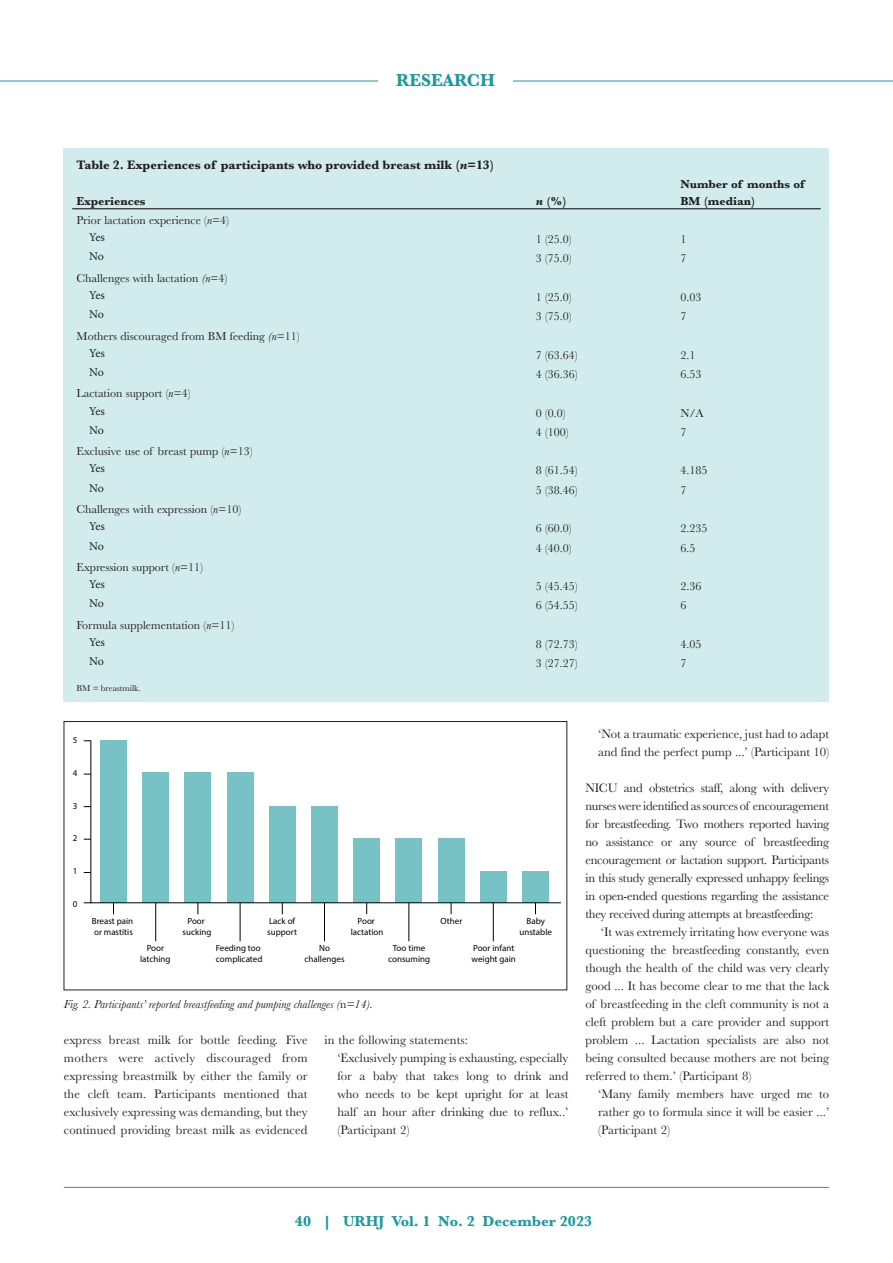
<style>
.page{position:relative;width:893px;height:1263px;background:#fff}
.page>*{position:absolute;margin:0;border:0;box-sizing:border-box;transform-origin:0 0}
.t1{font:700 18px "Baskerville";color:#1c9a9f}
.t2{font:700 15px "Baskerville";color:#1c9a9f}
.BODY_TEXT_INDENT{font:12.75px/18px "Baskerville";color:#231f20;text-align:justify}
.BODY_TEXT_1ST_PARAGRAPH{font:12.75px/18px "Baskerville";letter-spacing:-.02em;color:#231f20;text-align:justify}
.TABLE_HEAD{font:700 12.75px "Baskerville";color:#231f20}
.TABLE_COPY{font:12px "Baskerville";color:#231f20}
.CAPTIONS{font:italic 12px "Baskerville";color:#231f20}
.TABLE_FIELD_NAME{font:700 12px/16.5px "Baskerville";color:#231f20}
.TABLE_COPY_INDENT{font:12px "Minion Pro";letter-spacing:-.025em;color:#231f20}
.t3{font:9px/10.8px "Myriad Pro";color:#000;text-align:center}
.TABLE_FOOTNOTE{font:9px "Baskerville";color:#231f20}
.s1{font-style:italic}
.s2{font-style:normal}
</style>
<div class="page">
<hr style="left:64px;top:1187px;width:765px;height:1px;background:#1c9a9f">
<hr style="left:0;top:81px;width:378px;height:1px;background:#1c9a9f">
<hr style="left:513px;top:81px;width:380px;height:1px;background:#1c9a9f">
<div style="left:64px;top:149px;width:765px;height:553px;background:#d2ebec"></div>
<hr style="left:72px;top:208px;width:459px;height:1px;background:#000">
<hr style="left:531px;top:208px;width:145px;height:1px;background:#000">
<hr style="left:676px;top:208px;width:145px;height:1px;background:#000">
<hr style="left:90px;top:740px;width:1px;height:163px;background:#000">
<div style="left:100px;top:741px;width:27px;height:162px;background:#77c2c5"></div>
<div style="left:142px;top:772px;width:27px;height:131px;background:#77c2c5"></div>
<hr style="left:155px;top:903px;width:1px;height:38px;background:#000">
<div style="left:184px;top:772px;width:27px;height:131px;background:#77c2c5"></div>
<div style="left:227px;top:772px;width:27px;height:131px;background:#77c2c5"></div>
<hr style="left:240px;top:903px;width:1px;height:38px;background:#000">
<div style="left:269px;top:806px;width:27px;height:97px;background:#77c2c5"></div>
<div style="left:311px;top:806px;width:27px;height:97px;background:#77c2c5"></div>
<hr style="left:324px;top:903px;width:1px;height:38px;background:#000">
<div style="left:353px;top:838px;width:27px;height:65px;background:#77c2c5"></div>
<div style="left:395px;top:838px;width:27px;height:65px;background:#77c2c5"></div>
<hr style="left:408px;top:903px;width:1px;height:38px;background:#000">
<div style="left:438px;top:838px;width:27px;height:65px;background:#77c2c5"></div>
<div style="left:480px;top:871px;width:27px;height:32px;background:#77c2c5"></div>
<hr style="left:493px;top:903px;width:1px;height:38px;background:#000">
<div style="left:522px;top:871px;width:27px;height:32px;background:#77c2c5"></div>
<hr style="left:84px;top:902px;width:477px;height:1px;background:#000">
<div style="left:64px;top:721px;width:503px;height:269px;border:1px solid #231f20"></div>
<h1 class="t1" style="left:396px;top:67px;width:100px">RESEARCH</h1>
<p class="TABLE_HEAD" style="left:77px;top:156px;width:419px">Table 2. Experiences of participants who provided breast milk (<span class="s1">n</span>=13)</p>
<p class="TABLE_FIELD_NAME" style="left:77px;top:192px;width:71px">Experiences</p>
<p class="TABLE_FIELD_NAME" style="left:536px;top:192px;width:32px"><span class="s1">n</span> (%)</p>
<p class="TABLE_FIELD_NAME" style="left:680px;top:176px;width:126px">Number of months of<br>BM (median)</p>
<p class="TABLE_COPY" style="left:77px;top:212px;width:154px">Prior lactation experience (<span class="s1">n</span>=4)</p>
<p class="TABLE_COPY_INDENT" style="left:89px;top:229px;width:17px">Yes</p>
<p class="TABLE_COPY" style="left:536px;top:232px;width:38px">1 (25.0)</p>
<p class="TABLE_COPY" style="left:680px;top:232px;width:7px">1</p>
<p class="TABLE_COPY_INDENT" style="left:89px;top:248px;width:16px">No</p>
<p class="TABLE_COPY" style="left:536px;top:251px;width:38px">3 (75.0)</p>
<p class="TABLE_COPY" style="left:680px;top:251px;width:7px">7</p>
<p class="TABLE_COPY" style="left:77px;top:270px;width:152px">Challenges with lactation <span class="s1">(n</span>=4)</p>
<p class="TABLE_COPY_INDENT" style="left:89px;top:287px;width:17px">Yes</p>
<p class="TABLE_COPY" style="left:536px;top:289px;width:38px">1 (25.0)</p>
<p class="TABLE_COPY" style="left:680px;top:289px;width:22px">0.03</p>
<p class="TABLE_COPY_INDENT" style="left:89px;top:306px;width:16px">No</p>
<p class="TABLE_COPY" style="left:536px;top:309px;width:38px">3 (75.0)</p>
<p class="TABLE_COPY" style="left:680px;top:309px;width:7px">7</p>
<p class="TABLE_COPY" style="left:77px;top:328px;width:225px">Mothers discouraged from BM feeding <span class="s1">(n</span>=11)</p>
<p class="TABLE_COPY_INDENT" style="left:89px;top:345px;width:17px">Yes</p>
<p class="TABLE_COPY" style="left:536px;top:347px;width:44px">7 (63.64)</p>
<p class="TABLE_COPY" style="left:680px;top:347px;width:16px">2.1</p>
<p class="TABLE_COPY_INDENT" style="left:89px;top:364px;width:16px">No</p>
<p class="TABLE_COPY" style="left:536px;top:366px;width:44px">4 (36.36)</p>
<p class="TABLE_COPY" style="left:680px;top:366px;width:22px">6.53</p>
<p class="TABLE_COPY" style="left:77px;top:386px;width:115px">Lactation support (<span class="s1">n</span>=4)</p>
<p class="TABLE_COPY_INDENT" style="left:89px;top:403px;width:17px">Yes</p>
<p class="TABLE_COPY" style="left:536px;top:405px;width:32px">0 (0.0)</p>
<p class="TABLE_COPY" style="left:680px;top:405px;width:25px">N/A</p>
<p class="TABLE_COPY_INDENT" style="left:89px;top:422px;width:16px">No</p>
<p class="TABLE_COPY" style="left:536px;top:424px;width:35px">4 (100)</p>
<p class="TABLE_COPY" style="left:680px;top:424px;width:7px">7</p>
<p class="TABLE_COPY" style="left:77px;top:444px;width:178px">Exclusive use of breast pump (<span class="s1">n</span>=13)</p>
<p class="TABLE_COPY_INDENT" style="left:89px;top:461px;width:17px">Yes</p>
<p class="TABLE_COPY" style="left:536px;top:463px;width:44px">8 (61.54)</p>
<p class="TABLE_COPY" style="left:680px;top:463px;width:28px">4.185</p>
<p class="TABLE_COPY_INDENT" style="left:89px;top:480px;width:16px">No</p>
<p class="TABLE_COPY" style="left:536px;top:482px;width:44px">5 (38.46)</p>
<p class="TABLE_COPY" style="left:680px;top:482px;width:7px">7</p>
<p class="TABLE_COPY" style="left:77px;top:501px;width:166px">Challenges with expression (<span class="s1">n</span>=10)</p>
<p class="TABLE_COPY_INDENT" style="left:89px;top:518px;width:17px">Yes</p>
<p class="TABLE_COPY" style="left:536px;top:521px;width:38px">6 (60.0)</p>
<p class="TABLE_COPY" style="left:680px;top:521px;width:28px">2.235</p>
<p class="TABLE_COPY_INDENT" style="left:89px;top:538px;width:16px">No</p>
<p class="TABLE_COPY" style="left:536px;top:540px;width:38px">4 (40.0)</p>
<p class="TABLE_COPY" style="left:680px;top:540px;width:16px">6.5</p>
<p class="TABLE_COPY" style="left:77px;top:559px;width:128px">Expression support (<span class="s1">n</span>=11)</p>
<p class="TABLE_COPY_INDENT" style="left:89px;top:576px;width:17px">Yes</p>
<p class="TABLE_COPY" style="left:536px;top:579px;width:44px">5 (45.45)</p>
<p class="TABLE_COPY" style="left:680px;top:579px;width:22px">2.36</p>
<p class="TABLE_COPY_INDENT" style="left:89px;top:595px;width:16px">No</p>
<p class="TABLE_COPY" style="left:536px;top:598px;width:44px">6 (54.55)</p>
<p class="TABLE_COPY" style="left:680px;top:598px;width:7px">6</p>
<p class="TABLE_COPY" style="left:77px;top:617px;width:159px">Formula supplementation (<span class="s1">n</span>=11)</p>
<p class="TABLE_COPY_INDENT" style="left:89px;top:634px;width:17px">Yes</p>
<p class="TABLE_COPY" style="left:536px;top:636px;width:44px">8 (72.73)</p>
<p class="TABLE_COPY" style="left:680px;top:636px;width:22px">4.05</p>
<p class="TABLE_COPY_INDENT" style="left:89px;top:653px;width:16px">No</p>
<p class="TABLE_COPY" style="left:536px;top:656px;width:44px">3 (27.27)</p>
<p class="TABLE_COPY" style="left:680px;top:656px;width:7px">7</p>
<p class="TABLE_FOOTNOTE" style="left:77px;top:682px;width:66px">BM = breastmilk.</p>
<p class="t3" style="left:73px;top:734px;width:6px">5</p>
<p class="t3" style="left:73px;top:767px;width:6px">4</p>
<p class="t3" style="left:73px;top:800px;width:6px">3</p>
<p class="t3" style="left:73px;top:833px;width:6px">2</p>
<p class="t3" style="left:73px;top:866px;width:6px">1</p>
<p class="t3" style="left:73px;top:898px;width:6px">0</p>
<p class="t3" style="left:92px;top:915px;width:43px;text-align:left">Breast pain or mastitis</p>
<p class="t3" style="left:183px;top:915px;width:30px">Poor sucking</p>
<p class="t3" style="left:267px;top:915px;width:31px;text-align:left">Lack of support</p>
<p class="t3" style="left:351px;top:915px;width:34px">Poor lactation</p>
<p class="t3" style="left:441px;top:915px;width:23px">Other</p>
<p class="t3" style="left:519px;top:915px;width:34px">Baby unstable</p>
<p class="t3" style="left:140px;top:943px;width:32px">Poor latching</p>
<p class="t3" style="left:216px;top:943px;width:48px;text-align:left">Feeding too complicated</p>
<p class="t3" style="left:304px;top:943px;width:42px">No challenges</p>
<p class="t3" style="left:388px;top:943px;width:43px">Too time consuming</p>
<p class="t3" style="left:472px;top:943px;width:46px;text-align:left">Poor infant weight gain</p>
<p class="CAPTIONS" style="left:64px;top:996px;width:311px">Fig. 2. Participants’ reported breastfeeding and pumping challenges (<span class="s2">n</span>=14).</p>
<p class="BODY_TEXT_INDENT" style="left:64px;top:1031px;width:245px">express breast milk for bottle feeding. Five mothers were actively discouraged from expressing breastmilk by either the family or the cleft team. Participants mentioned that exclusively expressing was demanding, but they continued providing breast milk as evidenced</p>
<p class="BODY_TEXT_INDENT" style="left:325px;top:1031px;width:145px">in the following statements:</p>
<p class="BODY_TEXT_INDENT" style="left:337px;top:1049px;width:233px">‘Exclusively pumping is exhausting, especially for a baby that takes long to drink and who needs to be kept upright for at least half an hour after drinking due to reflux..’ (Participant 2)</p>
<p class="BODY_TEXT_INDENT" style="left:598px;top:725px;width:233px">‘Not a traumatic experience, just had to adapt and find the perfect pump ...’ (Participant 10)</p>
<p class="BODY_TEXT_1ST_PARAGRAPH" style="left:585px;top:779px;width:245px">NICU and obstetrics staff, along with delivery nurses were identified as sources of encouragement for breastfeeding. Two mothers reported having no assistance or any source of breastfeeding encouragement or lactation support. Participants in this study generally expressed unhappy feelings in open-ended questions regarding the assistance they received during attempts at breastfeeding:</p>
<p class="BODY_TEXT_INDENT" style="left:585px;top:923px;width:245px;text-indent:16px">‘It was extremely irritating how everyone was questioning the breastfeeding constantly, even though the health of the child was very clearly good ... It has become clear to me that the lack of breastfeeding in the cleft community is not a cleft problem but a care provider and support problem ... Lactation specialists are also not being consulted because mothers are not being referred to them.’ (Participant 8)</p>
<p class="BODY_TEXT_INDENT" style="left:598px;top:1085px;width:233px">‘Many family members have urged me to rather go to formula since it will be easier ...’ (Participant 2)</p>
<p class="t2" style="left:295px;top:1210px;width:299px">40 | URHJ Vol. 1 No. 2 December 2023</p>
</div>
